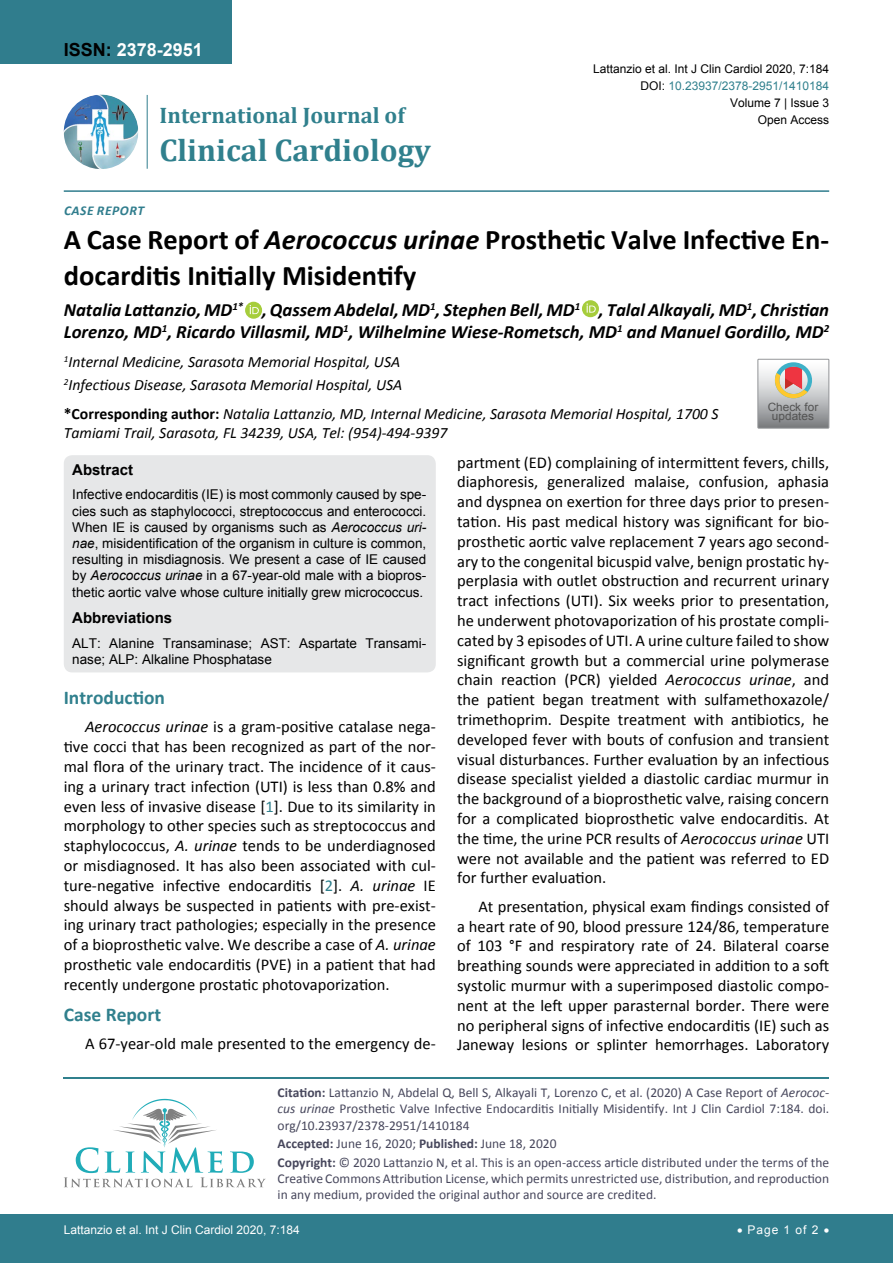
<style>
.page{position:relative;width:893px;height:1263px;background:#fff}
.page>*{position:absolute;margin:0;border:0;box-sizing:border-box;transform-origin:0 0}
.t1{font:700 31.5px "Cambria";color:#30808d}
.t2{font:700 28.5px/36px "Calibri";color:#000}
.t3{font:700 22.5px "Cambria";color:#30808d}
.t4{font:700 19.5px "Calibri";color:#30808d}
.t5{font:italic 700 18.75px/22.5px "Calibri";color:#000}
.t6{font:700 18px "Arial";color:#fff}
.t7{font:16.5px/19.8px "Calibri";color:#000;text-align:justify}
.t8{font:italic 15.75px/23.1px "Calibri";color:#000}
.t9{font:700 15px "Arial";color:#000}
.t10{font:13.5px/16.2px "Calibri";color:#47475c}
.t11{font:13.5px/16.2px "Arial";color:#000;text-align:justify}
.t12{font:italic 700 13.5px "Calibri";letter-spacing:.04em;color:#307d8d}
.t13{font:12px "Arial";color:#000}
.t14{font:12px "Arial";color:#fff}
.t15{font:12px "Arial";color:#30808d}
.t16{font:11.4px/9.9px "Arial";color:#535353;text-align:center;scale:1.04 1}
.s1{color:#000}
.s2{font-style:italic}
.s3{font-weight:700;font-style:normal}
.s4{color:#30808d}
.s5{font-weight:700}
</style>
<div class="page">
<div style="left:0;top:0;width:231px;height:64px;background:#307d8d"></div>
<img style="left:64px;top:95px;width:74px;height:74px;border-radius:37px">
<hr style="left:147px;top:95px;width:1px;height:74px;background:#307d8d">
<hr style="left:64px;top:190px;width:765px;height:2px;background:#307d8d">
<div style="left:0;top:1215px;width:893px;height:48px;background:#307d8d"></div>
<hr style="left:64px;top:1077px;width:765px;height:1px;background:#30808d">
<svg style="left:64px;top:1099px;width:202px;height:88px"></svg>
<svg style="left:245px;top:302px;width:17px;height:17px"></svg>
<svg style="left:250px;top:305px;width:9px;height:9px"></svg>
<div style="left:582px;top:300px;width:17px;height:17px;background:#a6cd3c;border-radius:50%"></div>
<svg style="left:586px;top:303px;width:10px;height:10px"></svg>
<svg style="left:758px;top:359px;width:71px;height:69px;background:#bdb6b3"></svg>
<div style="left:64px;top:455px;width:372px;height:217px;background:#e6e7e8;border-radius:9px"></div>
<p class="t6" style="left:64px;top:38px;width:141px"><span class="s1">ISSN:</span> 2378-2951</p>
<p class="t12" style="left:64px;top:202px;width:75px">Case Report</p>
<h3 class="t3" style="left:160px;top:100px;width:247px">International Journal of</h3>
<h1 class="t1" style="left:160px;top:128px;width:273px">Clinical Cardiology</h1>
<p class="t13" style="left:593px;top:60px;width:238px">Lattanzio et al. Int J Clin Cardiol 2020, 7:184</p>
<p class="t13" style="left:730px;top:95px;width:101px">Volume 7 | Issue 3</p>
<p class="t15" style="left:640px;top:78px;width:190px"><span class="s1">DOI:</span> 10.23937/2378-2951/1410184</p>
<p class="t13" style="left:758px;top:112px;width:73px">Open Access</p>
<h2 class="t2" style="left:64px;top:221px;width:767px">A Case Report of <span class="s2">Aerococcus urinae</span> Prosthetic Valve Infective En&shy;docarditis Initially Misidentify</h2>
<p class="t5" style="left:64px;top:298px;width:767px">Natalia Lattanzio, MD<sup>1*</sup> , Qassem Abdelal, MD<sup>1</sup>, Stephen Bell, MD<sup>1</sup> , Talal Alkayali, MD<sup>1</sup>, Christian<br>Lorenzo, MD<sup>1</sup>, Ricardo Villasmil, MD<sup>1</sup>, Wilhelmine Wiese-Rometsch, MD<sup>1</sup> and Manuel Gordillo, MD<sup>2</sup></p>
<p class="t8" style="left:64px;top:350px;width:340px"><sup>1</sup>Internal Medicine, Sarasota Memorial Hospital, USA<br><sup>2</sup>Infectious Disease, Sarasota Memorial Hospital, USA</p>
<p class="t16" style="left:768px;top:402px;width:50px">Check for updates</p>
<p class="t8" style="left:64px;top:404px;width:656px;line-height:18.9px"><span class="s3">*Corresponding author:</span> Natalia Lattanzio, MD, Internal Medicine, Sarasota Memorial Hospital, 1700 S<br>Tamiami Trail, Sarasota, FL 34239, USA, Tel: (954)-494-9397</p>
<p class="t7" style="left:457px;top:452px;width:374px">partment (ED) complaining of intermittent fevers, chills, diaphoresis, generalized malaise, confusion, aphasia and dyspnea on exertion for three days prior to presen&shy;tation. His past medical history was significant for bio&shy;prosthetic aortic valve replacement 7 years ago second&shy;ary to the congenital bicuspid valve, benign prostatic hy&shy;perplasia with outlet obstruction and recurrent urinary tract infections (UTI). Six weeks prior to presentation, he underwent photovaporization of his prostate compli&shy;cated by 3 episodes of UTI. A urine culture failed to show significant growth but a commercial urine polymerase chain reaction (PCR) yielded <span class="s2">Aerococcus urinae</span>, and the patient began treatment with sulfamethoxazole/ trimethoprim. Despite treatment with antibiotics, he developed fever with bouts of confusion and transient visual disturbances. Further evaluation by an infectious disease specialist yielded a diastolic cardiac murmur in the background of a bioprosthetic valve, raising concern for a complicated bioprosthetic valve endocarditis. At the time, the urine PCR results of <span class="s2">Aerococcus urinae</span> UTI were not available and the patient was referred to ED for further evaluation.</p>
<p class="t7" style="left:457px;top:896px;width:374px;text-indent:21px">At presentation, physical exam findings consisted of a heart rate of 90, blood pressure 124/86, temperature of 103 °F and respiratory rate of 24. Bilateral coarse breathing sounds were appreciated in addition to a soft systolic murmur with a superimposed diastolic compo&shy;nent at the left upper parasternal border. There were no peripheral signs of infective endocarditis (IE) such as Janeway lesions or splinter hemorrhages. Laboratory</p>
<p class="t9" style="left:72px;top:459px;width:62px">Abstract</p>
<p class="t11" style="left:72px;top:487px;width:355px">Infective endocarditis (IE) is most commonly caused by spe&shy;cies such as staphylococci, streptococcus and enterococci.<br>When IE is caused by organisms such as <span class="s2">Aerococcus uri&shy;nae</span>, misidentification of the organism in culture is common, resulting in misdiagnosis. We present a case of IE caused by <span class="s2">Aerococcus urinae</span> in a 67-year-old male with a biopros&shy;thetic aortic valve whose culture initially grew micrococcus.</p>
<p class="t9" style="left:72px;top:608px;width:102px">Abbreviations</p>
<p class="t11" style="left:72px;top:635px;width:355px">ALT: Alanine Transaminase; AST: Aspartate Transami&shy;nase; ALP: Alkaline Phosphatase</p>
<p class="t4" style="left:64px;top:685px;width:103px">Introduction</p>
<p class="t7" style="left:64px;top:717px;width:374px;text-indent:21px"><span class="s2">Aerococcus urinae</span> is a gram-positive catalase nega&shy;tive cocci that has been recognized as part of the nor&shy;mal flora of the urinary tract. The incidence of it caus&shy;ing a urinary tract infection (UTI) is less than 0.8% and even less of invasive disease [<span class="s4">1</span>]. Due to its similarity in morphology to other species such as streptococcus and staphylococcus, <span class="s2">A. urinae</span> tends to be underdiagnosed or misdiagnosed. It has also been associated with cul&shy;ture-negative infective endocarditis [<span class="s4">2</span>]. <span class="s2">A. urinae</span> IE should always be suspected in patients with pre-exist&shy;ing urinary tract pathologies; especially in the presence of a bioprosthetic valve. We describe a case of <span class="s2">A. urinae </span>prosthetic vale endocarditis (PVE) in a patient that had recently undergone prostatic photovaporization.</p>
<p class="t4" style="left:64px;top:1002px;width:99px">Case Report</p>
<p class="t7" style="left:85px;top:1034px;width:352px">A 67-year-old male presented to the emergency de-</p>
<p class="t10" style="left:278px;top:1084px;width:553px;text-align:justify"><span class="s5">Citation:</span> Lattanzio N, Abdelal Q, Bell S, Alkayali T, Lorenzo C, et al. (2020) A Case Report of <span class="s2">Aerococ&shy;cus urinae</span> Prosthetic Valve Infective Endocarditis Initially Misidentify. Int J Clin Cardiol 7:184. doi. org/10.23937/2378-2951/1410184</p>
<p class="t10" style="left:278px;top:1134px;width:553px;line-height:18.6px"><span class="s5">Accepted:</span> June 16, 2020; <span class="s5">Published:</span> June 18, 2020<br><span class="s5">Copyright:</span> © 2020 Lattanzio N, et al. This is an open-access article distributed under the terms of the</p>
<p class="t10" style="left:278px;top:1170px;width:553px">Creative Commons Attribution License, which permits unrestricted use, distribution, and reproduction in any medium, provided the original author and source are credited.</p>
<p class="t14" style="left:64px;top:1221px;width:238px">Lattanzio et al. Int J Clin Cardiol 2020, 7:184</p>
<p class="t14" style="left:737px;top:1221px;width:94px">• Page 1 of 2 •</p>
</div>
